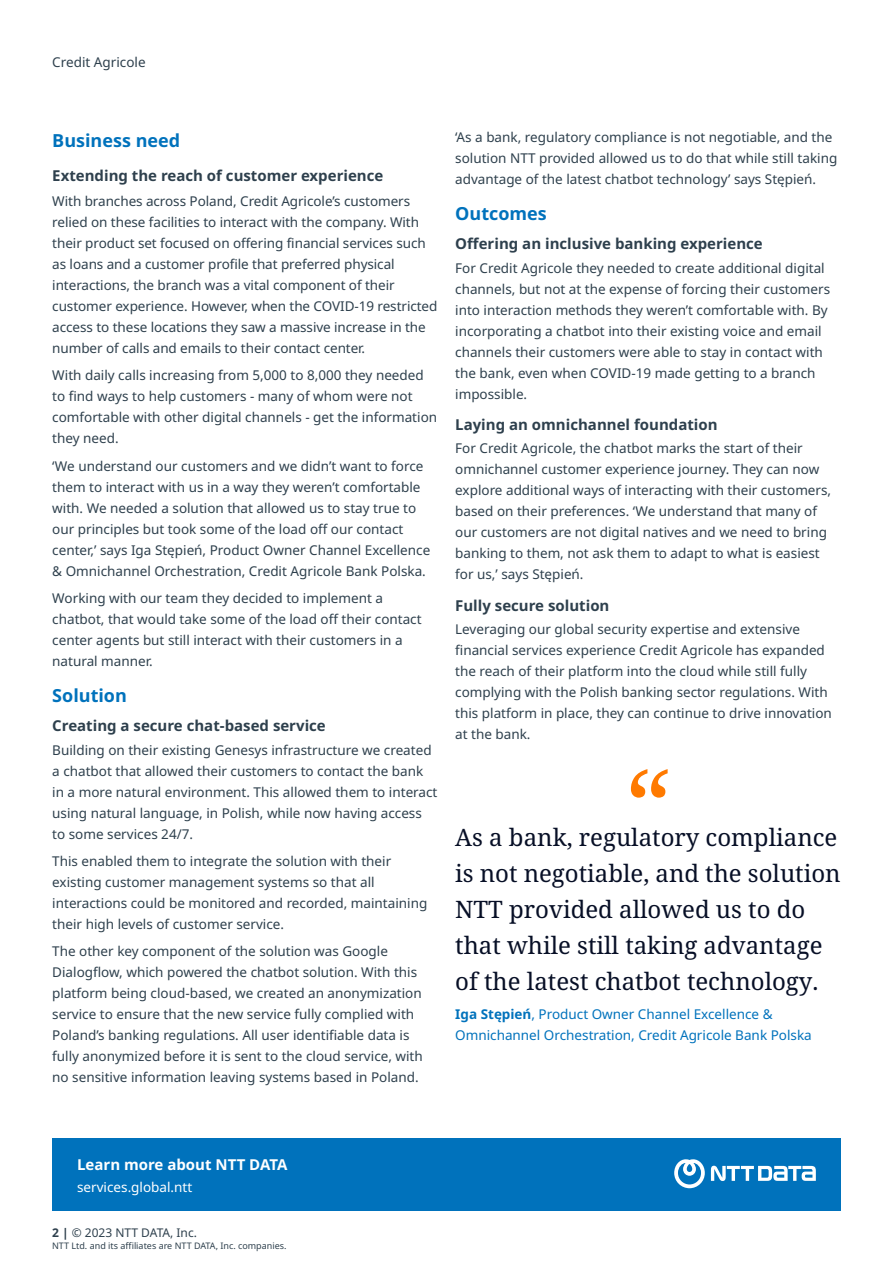
<style>
.page{position:relative;width:893px;height:1263px;background:#fff}
.page>*{position:absolute;margin:0;border:0;box-sizing:border-box;transform-origin:0 0}
.t1{font:24px/36px "Noto Serif";color:#070f26}
.t2{font:700 18px "Noto Sans";color:#0072bc}
.t3{font:700 15px "Noto Sans";color:#2e404d}
.t4{font:700 15px "Noto Sans";color:#fff}
.t5{font:13.5px/21px "Noto Sans";color:#2e404d}
.t6{font:13.5px/21px "Noto Sans";color:#0072bc}
.t7{font:13.5px "Noto Sans";color:#fff}
.t8{font:12px "Noto Sans";color:#2e404d}
.t9{font:9px "Noto Sans";color:#2e404d}
.s1{font-weight:700}
</style>
<div class="page">
<svg style="left:631px;top:769px;width:37px;height:29px"></svg>
<div style="left:52px;top:1138px;width:789px;height:73px;background:#0072bc"></div>
<svg style="left:674px;top:1159px;width:31px;height:29px"></svg>
<svg style="left:711px;top:1166px;width:105px;height:15px"></svg>
<p class="t5" style="left:52px;top:52px;width:95px">Credit Agricole</p>
<h2 class="t2" style="left:52px;top:130px;width:129px">Business need</h2>
<p class="t3" style="left:52px;top:167px;width:333px">Extending the reach of customer experience</p>
<p class="t5" style="left:52px;top:191px;width:387px">With branches across Poland, Credit Agricole’s customers relied on these facilities to interact with the company. With their product set focused on offering financial services such as loans and a customer profile that preferred physical interactions, the branch was a vital component of their customer experience. However, when the COVID-19 restricted access to these locations they saw a massive increase in the number of calls and emails to their contact center.</p>
<p class="t5" style="left:52px;top:365px;width:386px">With daily calls increasing from 5,000 to 8,000 they needed to find ways to help customers - many of whom were not comfortable with other digital channels - get the information they need.</p>
<p class="t5" style="left:52px;top:455px;width:380px">‘We understand our customers and we didn’t want to force them to interact with us in a way they weren’t comfortable with. We needed a solution that allowed us to stay true to our principles but took some of the load off our contact center,’ says Iga Stępień, Product Owner Channel Excellence &amp; Omnichannel Orchestration, Credit Agricole Bank Polska.</p>
<p class="t5" style="left:52px;top:588px;width:371px">Working with our team they decided to implement a chatbot, that would take some of the load off their contact center agents but still interact with their customers in a natural manner.</p>
<h2 class="t2" style="left:52px;top:685px;width:76px">Solution</h2>
<p class="t3" style="left:52px;top:717px;width:275px">Creating a secure chat-based service</p>
<p class="t5" style="left:52px;top:739px;width:387px">Building on their existing Genesys infrastructure we created a chatbot that allowed their customers to contact the bank in a more natural environment. This allowed them to interact using natural language, in Polish, while now having access to some services 24/7.</p>
<p class="t5" style="left:52px;top:851px;width:376px">This enabled them to integrate the solution with their existing customer management systems so that all interactions could be monitored and recorded, maintaining their high levels of customer service.</p>
<p class="t5" style="left:52px;top:941px;width:372px">The other key component of the solution was Google Dialogflow, which powered the chatbot solution. With this platform being cloud-based, we created an anonymization service to ensure that the new service fully complied with Poland’s banking regulations. All user identifiable data is fully anonymized before it is sent to the cloud service, with no sensitive information leaving systems based in Poland.</p>
<p class="t5" style="left:455px;top:127px;width:384px">‘As a bank, regulatory compliance is not negotiable, and the solution NTT provided allowed us to do that while still taking advantage of the latest chatbot technology’ says Stępień.</p>
<h2 class="t2" style="left:455px;top:203px;width:93px">Outcomes</h2>
<p class="t3" style="left:455px;top:235px;width:309px">Offering an inclusive banking experience</p>
<p class="t5" style="left:455px;top:257px;width:376px">For Credit Agricole they needed to create additional digital channels, but not at the expense of forcing their customers into interaction methods they weren’t comfortable with. By incorporating a chatbot into their existing voice and email channels their customers were able to stay in contact with the bank, even when COVID-19 made getting to a branch impossible.</p>
<p class="t3" style="left:455px;top:416px;width:264px">Laying an omnichannel foundation</p>
<p class="t5" style="left:455px;top:438px;width:377px">For Credit Agricole, the chatbot marks the start of their omnichannel customer experience journey. They can now explore additional ways of interacting with their customers, based on their preferences. ‘We understand that many of our customers are not digital natives and we need to bring banking to them, not ask them to adapt to what is easiest for us,’ says Stępień.</p>
<p class="t3" style="left:455px;top:597px;width:156px">Fully secure solution</p>
<p class="t5" style="left:455px;top:619px;width:378px">Leveraging our global security expertise and extensive financial services experience Credit Agricole has expanded the reach of their platform into the cloud while still fully complying with the Polish banking sector regulations. With this platform in place, they can continue to drive innovation at the bank.</p>
<h1 class="t1" style="left:455px;top:820px;width:387px">As a bank, regulatory compliance is not negotiable, and the solution NTT provided allowed us to do that while still taking advantage of the latest chatbot technology.</h1>
<p class="t6" style="left:455px;top:1004px;width:358px"><span class="s1">Iga Stępień</span>, Product Owner Channel Excellence &amp;<br>Omnichannel Orchestration, Credit Agricole Bank Polska</p>
<p class="t4" style="left:77px;top:1156px;width:212px">Learn more about NTT DATA</p>
<p class="t7" style="left:77px;top:1179px;width:117px">services.global.ntt</p>
<p class="t8" style="left:52px;top:1225px;width:146px"><span class="s1">2 |</span> © 2023 NTT DATA, Inc.</p>
<p class="t9" style="left:52px;top:1240px;width:236px">NTT Ltd. and its affiliates are NTT DATA, Inc. companies.</p>
</div>
